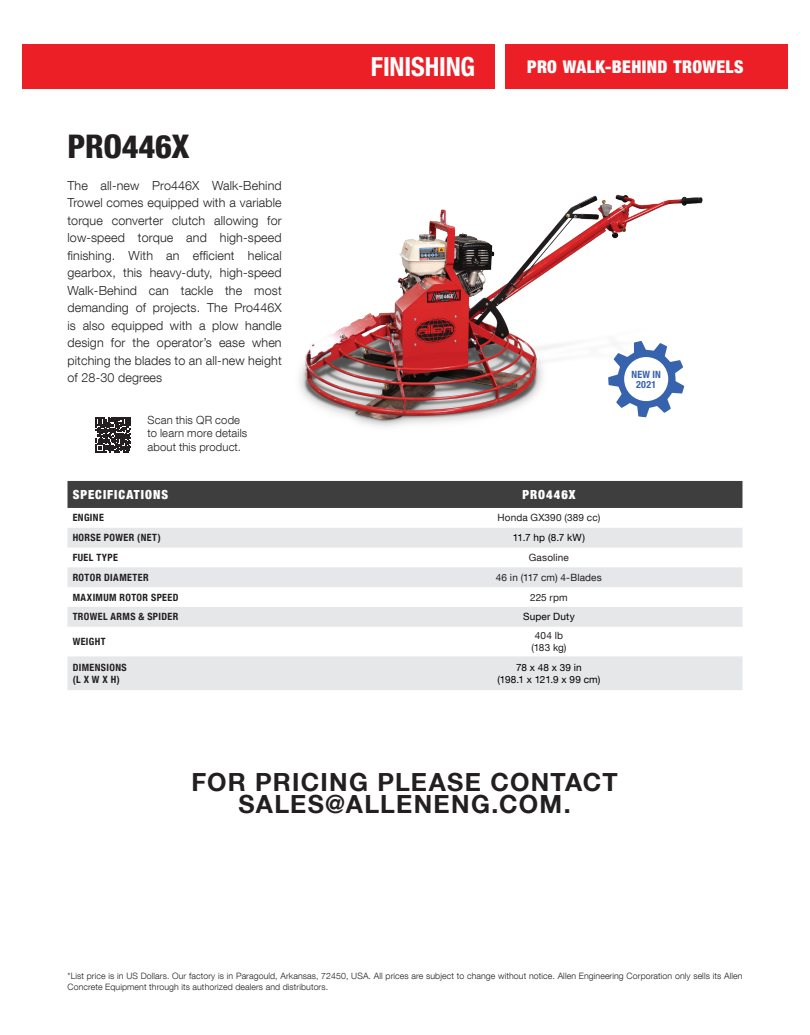
<style>
.page{position:relative;width:810px;height:1035px;background:#fff}
.page>*{position:absolute;margin:0;border:0;box-sizing:border-box;transform-origin:0 0}
.t1{font:800 condensed 32.5px "Helvetica Neue LT Com";letter-spacing:-.01em;color:#231f20}
.t2{font:700 condensed 26.25px "Helvetica Neue LT Com";letter-spacing:-.005em;color:#fff}
.t3{font:700 25px/22.5px "Helvetica Neue LT Com";letter-spacing:.05em;color:#231f20;text-align:center}
.t4{font:900 condensed 17.5px "Helvetica Neue LT Com";letter-spacing:.025em;color:#fff}
.t5{font:300 12.5px/17.5px "Helvetica Neue LT Com";letter-spacing:.01em;color:#231f20;text-align:justify}
.t6{font:900 condensed 12.5px "Helvetica Neue LT Com";letter-spacing:.08em;color:#fff}
.t7{font:300 11.25px/13.5px "Helvetica Neue LT Com";letter-spacing:.01em;color:#231f20}
.t8{font:700 condensed 10px/12.1px "Helvetica Neue LT Com";letter-spacing:.04em;color:#231f20}
.t9{font:10px/12.1px "Helvetica Neue LT Com";letter-spacing:.015em;color:#231f20;text-align:center}
.t10{font:10px/12.1px "Helvetica Neue LT Com";letter-spacing:.015em;color:#000;text-align:center}
.t11{font:700 condensed 10px/10px "Helvetica Neue LT Com";letter-spacing:.02em;color:#3762ae;text-align:center}
.t12{font:300 8.75px/10.5px "Helvetica Neue LT Com";letter-spacing:.01em;color:#231f20}
</style>
<div class="page">
<div style="left:22px;top:44px;width:473px;height:45px;background:#ed1f26"></div>
<div style="left:505px;top:44px;width:283px;height:45px;background:#ed1f26"></div>
<img style="left:299px;top:194px;width:404px;height:233px">
<div style="left:68px;top:481px;width:674px;height:27px;background:#3e3e3f"></div>
<svg style="left:68px;top:528px;width:674px;height:162px;fill:#e6e7e9"></svg>
<svg style="left:96px;top:417px;width:35px;height:35px"></svg>
<svg style="left:608px;top:341px;width:76px;height:76px"></svg>
<div style="left:624px;top:357px;width:44px;height:44px;background:#fff;border-radius:50%"></div>
<h1 class="t1" style="left:68px;top:127px;width:124px">PRO446X</h1>
<p class="t5" style="left:68px;top:176px;width:216px">The all-new Pro446X Walk-Behind Trowel comes equipped with a variable torque converter clutch allowing for low-speed torque and high-speed finishing. With an efficient helical gearbox, this heavy-duty, high-speed Walk-Behind can tackle the most demanding of projects. The Pro446X is also equipped with a plow handle design for the operator’s ease when pitching the blades to an all-new height of 28-30 degrees</p>
<p class="t7" style="left:148px;top:413px;width:101px">Scan this QR code to learn more details about this product.</p>
<h2 class="t2" style="left:371px;top:51px;width:106px">FINISHING</h2>
<h3 class="t4" style="left:527px;top:56px;width:218px">PRO WALK-BEHIND TROWELS</h3>
<p class="t11" style="left:631px;top:370px;width:31px">NEW IN<br>2021</p>
<p class="t6" style="left:73px;top:487px;width:97px">SPECIFICATIONS</p>
<p class="t6" style="left:522px;top:487px;width:55px">PRO446X</p>
<p class="t8" style="left:73px;top:512px;width:33px">ENGINE</p>
<p class="t9" style="left:497px;top:512px;width:104px">Honda GX390 (389 cc)</p>
<p class="t8" style="left:73px;top:532px;width:89px">HORSE POWER (NET)</p>
<p class="t10" style="left:513px;top:531px;width:74px">11.7 hp (8.7 kW)</p>
<p class="t8" style="left:73px;top:551px;width:47px">FUEL TYPE</p>
<p class="t9" style="left:529px;top:551px;width:42px">Gasoline</p>
<p class="t8" style="left:73px;top:571px;width:77px">ROTOR DIAMETER</p>
<p class="t9" style="left:496px;top:571px;width:107px">46 in (117 cm) 4-Blades</p>
<p class="t8" style="left:73px;top:591px;width:107px">MAXIMUM ROTOR SPEED</p>
<p class="t9" style="left:530px;top:591px;width:39px">225 rpm</p>
<p class="t8" style="left:73px;top:611px;width:107px">TROWEL ARMS &amp; SPIDER</p>
<p class="t10" style="left:523px;top:611px;width:53px">Super Duty</p>
<p class="t8" style="left:73px;top:636px;width:35px">WEIGHT</p>
<p class="t9" style="left:531px;top:629px;width:37px">404 lb (183 kg)</p>
<p class="t8" style="left:73px;top:661px;width:56px">DIMENSIONS (L X W X H)</p>
<p class="t10" style="left:498px;top:661px;width:104px">78 x 48 x 39 in<br>(198.1 x 121.9 x 99 cm)</p>
<h3 class="t3" style="left:191px;top:770px;width:428px">FOR PRICING PLEASE CONTACT<br>SALES@ALLENENG.COM.</h3>
<p class="t12" style="left:68px;top:971px;width:676px">*List price is in US Dollars. Our factory is in Paragould, Arkansas, 72450, USA. All prices are subject to change without notice. Allen Engineering Corporation only sells its Allen<br>Concrete Equipment through its authorized dealers and distributors.</p>
</div>
